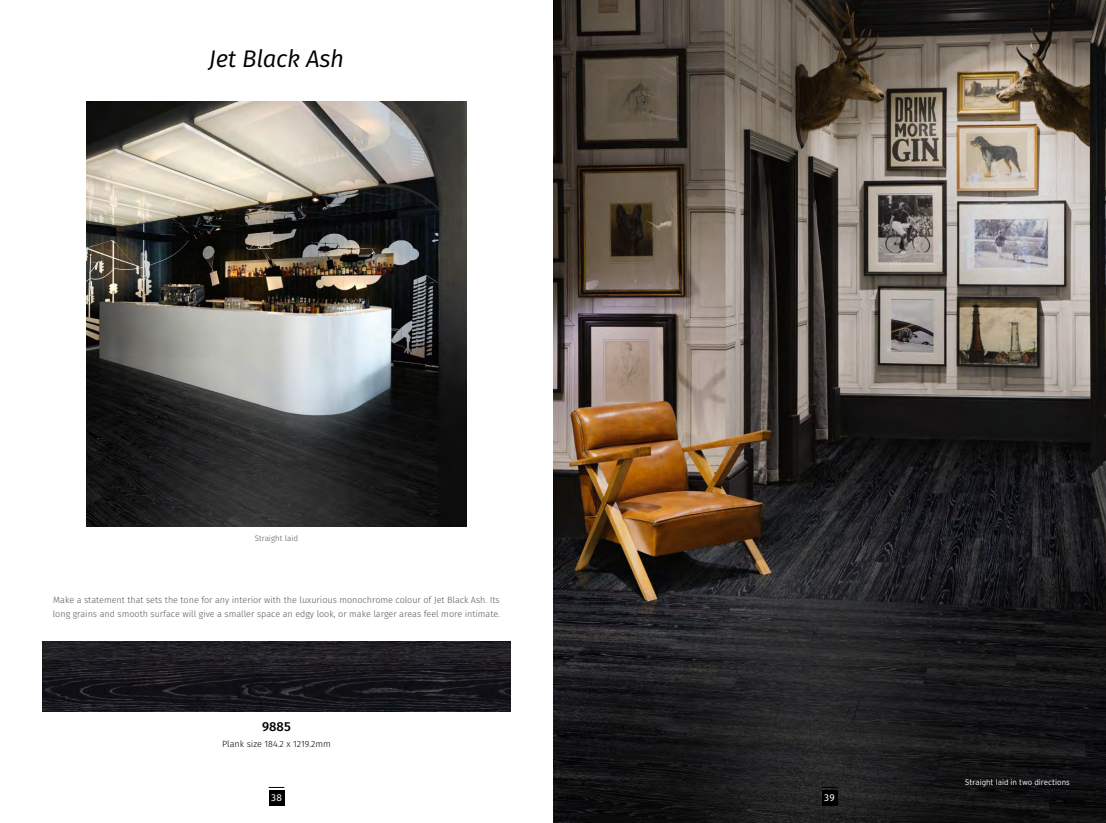
<style>
.page{position:relative;width:1106px;height:823px;background:#fff}
.page>*{position:absolute;margin:0;border:0;box-sizing:border-box;transform-origin:0 0}
.t1{font:italic 24px "Fira Sans";letter-spacing:-.01em;color:#000}
.t2{font:500 13px "Fira Sans";color:#000}
.t3{font:10px "Fira Sans";color:#fff}
.t4{font:300 9px/14px "Fira Sans";color:#575756}
.t5{font:300 9px "Fira Sans";color:#000}
.t6{font:300 8px "Interstate";color:#fff}
.t7{font:300 8px "Fira Sans";color:#575756}
</style>
<div class="page">
<div style="left:269px;top:789px;width:15px;height:15px;background:#000"></div>
<svg style="left:269px;top:786px;width:15px;height:1px"></svg>
<img style="left:43px;top:641px;width:467px;height:70px">
<img style="left:87px;top:102px;width:379px;height:424px">
<img style="left:553px;top:0;width:553px;height:822px">
<div style="left:821px;top:789px;width:16px;height:15px;background:#000"></div>
<svg style="left:821px;top:786px;width:16px;height:1px"></svg>
<h1 class="t1" style="left:209px;top:41px;width:137px">Jet Black Ash</h1>
<p class="t7" style="left:255px;top:532px;width:45px">Straight laid</p>
<p class="t4" style="left:53px;top:592px;width:449px">Make a statement that sets the tone for any interior with the luxurious monochrome colour of Jet Black Ash. Its long grains and smooth surface will give a smaller space an edgy look, or make larger areas feel more intimate.</p>
<h2 class="t2" style="left:262px;top:715px;width:30px">9885</h2>
<p class="t5" style="left:222px;top:736px;width:110px">Plank size 184.2 x 1219.2mm</p>
<p class="t3" style="left:271px;top:789px;width:12px">38</p>
<p class="t3" style="left:824px;top:789px;width:12px">39</p>
<p class="t6" style="left:964px;top:777px;width:107px">Straight laid in two directions</p>
</div>
